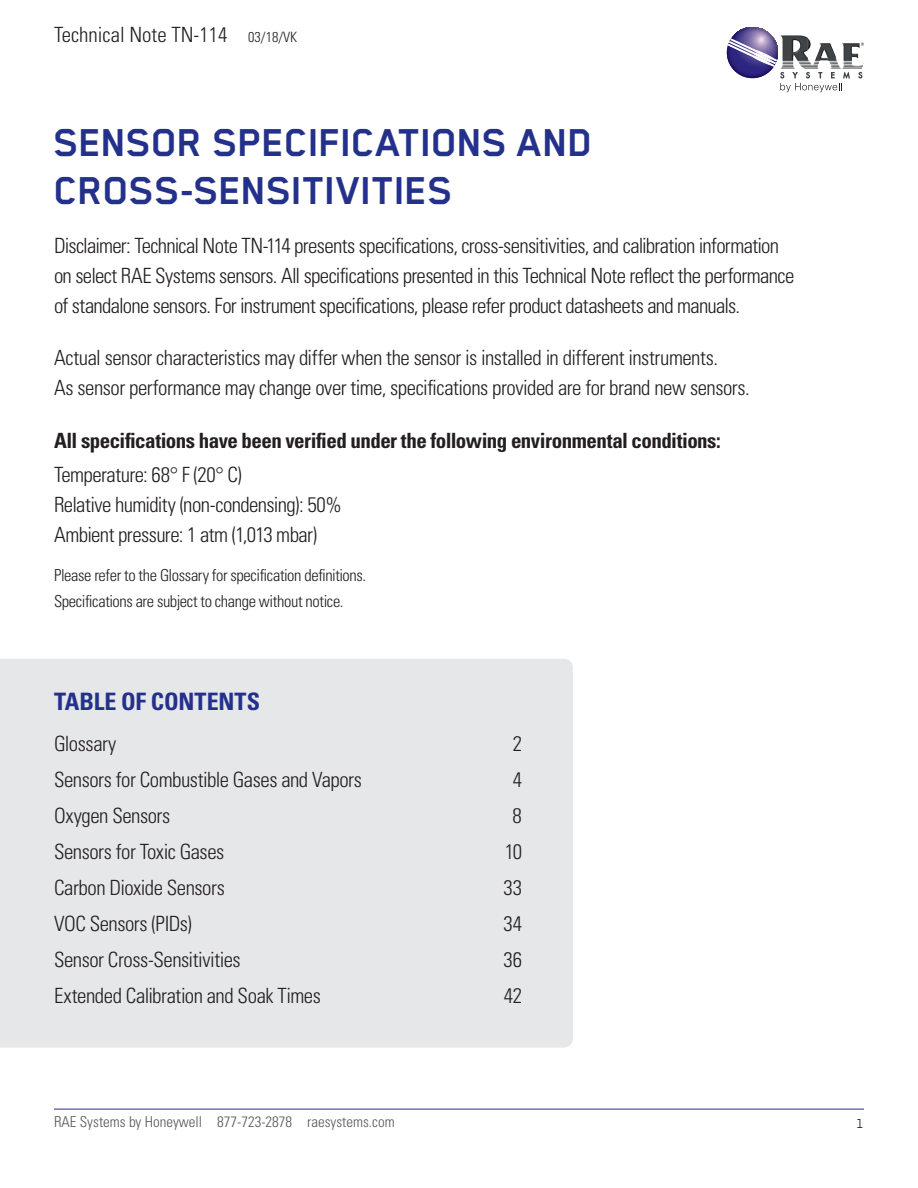
<style>
.page{position:relative;width:918px;height:1188px;background:#fff}
.page>*{position:absolute;margin:0;border:0;box-sizing:border-box;transform-origin:0 0}
.t1{font:700 45px/48px "Blender";letter-spacing:-.015em;color:#24318b}
.t2{font:700 condensed 24px "Univers LT Std";color:#24318b}
.t3{font:300 condensed 21px/30px "Univers LT Std";letter-spacing:-.025em;color:#231f20}
.t4{font:700 condensed 21px "Univers LT Std";letter-spacing:-.025em;color:#231f20}
.t5{font:300 condensed 21px "Univers LT Std";color:#231f20}
.t6{font:300 condensed 16.5px/25.5px "Univers LT Std";letter-spacing:-.025em;color:#231f20}
.t7{font:300 condensed 15px "Univers LT Std";color:#57585a}
.t8{font:15px "Blender";color:#231f20}
.s1{font-size:14.25px}
</style>
<div class="page">
<img style="left:850px;top:43px;width:14px;height:26px">
<svg style="left:858px;top:72px;width:4px;height:7px"></svg>
<svg style="left:727px;top:27px;width:123px;height:65px"></svg>
<hr style="left:54px;top:1109px;width:810px;height:1px;background:#24318b">
<div style="left:0;top:659px;width:573px;height:389px;background:#e6e7e9"></div>
<p class="t5" style="left:54px;top:22px;width:245px">Technical Note TN-114 <span class="s1">03/18/VK</span></p>
<h1 class="t1" style="left:54px;top:117px;width:541px">SENSOR SPECIFICATIONS AND<br>CROSS-SENSITIVITIES</h1>
<p class="t3" style="left:54px;top:230px;width:742px">Disclaimer: Technical Note TN-114 presents specifications, cross-sensitivities, and calibration information on select RAE Systems sensors. All specifications presented in this Technical Note reflect the performance of standalone sensors. For instrument specifications, please refer product datasheets and manuals.</p>
<p class="t3" style="left:54px;top:343px;width:697px">Actual sensor characteristics may differ when the sensor is installed in different instruments.<br>As sensor performance may change over time, specifications provided are for brand new sensors.</p>
<p class="t4" style="left:54px;top:427px;width:668px">All specifications have been verified under the following environmental conditions:</p>
<p class="t3" style="left:54px;top:460px;width:289px">Temperature: 68° F (20° C)<br>Relative humidity (non-condensing): 50%<br>Ambient pressure: 1 atm (1,013 mbar)</p>
<p class="t6" style="left:54px;top:563px;width:314px">Please refer to the Glossary for specification definitions.<br>Specifications are subject to change without notice.</p>
<p class="t2" style="left:54px;top:687px;width:208px">TABLE OF CONTENTS</p>
<p class="t3" style="left:54px;top:728px;width:64px">Glossary</p>
<p class="t3" style="left:513px;top:728px;width:11px">2</p>
<p class="t3" style="left:54px;top:764px;width:310px">Sensors for Combustible Gases and Vapors</p>
<p class="t3" style="left:513px;top:764px;width:11px">4</p>
<p class="t3" style="left:54px;top:800px;width:118px">Oxygen Sensors</p>
<p class="t3" style="left:513px;top:800px;width:11px">8</p>
<p class="t3" style="left:54px;top:836px;width:172px">Sensors for Toxic Gases</p>
<p class="t3" style="left:505px;top:836px;width:19px">10</p>
<p class="t3" style="left:54px;top:872px;width:172px">Carbon Dioxide Sensors</p>
<p class="t3" style="left:503px;top:872px;width:20px">33</p>
<p class="t3" style="left:54px;top:908px;width:139px">VOC Sensors (PIDs)</p>
<p class="t3" style="left:503px;top:908px;width:20px">34</p>
<p class="t3" style="left:54px;top:944px;width:188px">Sensor Cross-Sensitivities</p>
<p class="t3" style="left:504px;top:944px;width:20px">36</p>
<p class="t3" style="left:54px;top:980px;width:269px">Extended Calibration and Soak Times</p>
<p class="t3" style="left:504px;top:980px;width:20px">42</p>
<p class="t7" style="left:54px;top:1113px;width:342px">RAE Systems by Honeywell 877-723-2878 raesystems.com</p>
<p class="t8" style="left:856px;top:1115px;width:9px">1</p>
</div>
